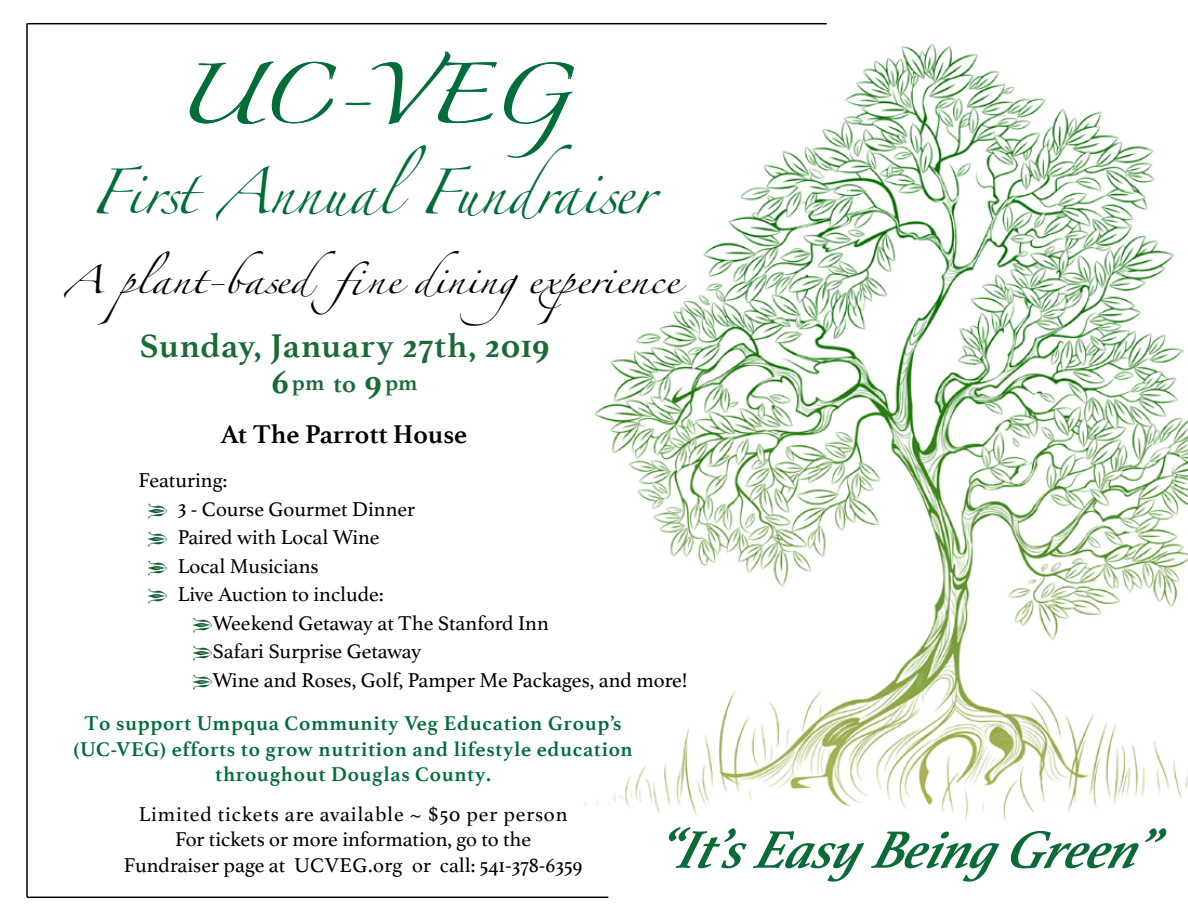
<style>
.page{position:relative;width:1188px;height:918px;background:#fff}
.page>*{position:absolute;margin:0;border:0;box-sizing:border-box;transform-origin:0 0}
.t1{font:italic 700 55.5px "Athelas";color:#0a6b37}
.t2{font:54px "Zapfino";color:#016d39}
.t3{font:40.5px "Zapfino";color:#016d39}
.t4{font:700 34.5px "Athelas";letter-spacing:.015em;color:#1a6a36}
.t5{font:700 27px "Athelas";color:#000}
.t6{font:24.9px "Zapfino";color:#000;scale:1.2 1}
.t7{font:700 22.5px "Athelas";color:#1a6a36}
.t8{font:21px/28.5px "Athelas";color:#000}
.t9{font:700 21px/25.2px "Athelas";letter-spacing:.03em;color:#016d39;text-align:center}
.s1{font-size:34.5px}
.s2{font-size:25.5px}
.s3{font-size:57px}
</style>
<div class="page">
<img style="left:571px;top:22px;width:617px;height:799px">
<hr style="left:28px;top:23px;width:799px;height:1px;background:#000">
<hr style="left:26px;top:23px;width:2px;height:874px;background:#000">
<hr style="left:27px;top:897px;width:581px;height:1px;background:#000">
<h2 class="t2" style="left:175px;top:72px;width:394px">UC-VEG</h2>
<h3 class="t3" style="left:91px;top:176px;width:582px">First AnnualFundraiser</h3>
<p class="t6" style="left:65px;top:270px;width:531px">A plant-basedfinediningexperience</p>
<h3 class="t4" style="left:140px;top:318px;width:411px">Sunday, January 27th, 2019</h3>
<p class="t7" style="left:272px;top:365px;width:148px"><span class="s1">6</span> pm <span class="s2">to</span> <span class="s1">9</span> pm</p>
<p class="t5" style="left:221px;top:412px;width:248px">At The Parrott House</p>
<p class="t8" style="left:178px;top:465px;width:239px;text-indent:-39px">Featuring:<br>3 - Course Gourmet Dinner<br>Paired with Local Wine<br>Local Musicians<br>Live Auction to include:</p>
<p class="t8" style="left:212px;top:608px;width:476px">Weekend Getaway at The Stanford Inn<br>Safari Surprise Getaway<br>Wine and Roses, Golf, Pamper Me Packages, and more!</p>
<p class="t9" style="left:73px;top:710px;width:561px">To support Umpqua Community Veg Education Group’s (UC-VEG) efforts to grow nutrition and lifestyle education throughout Douglas County.</p>
<p class="t8" style="left:124px;top:801px;width:460px;line-height:25.2px;text-align:center">Limited tickets are available ~ $50 per person<br>For tickets or more information, go to the<br>Fundraiser page at UCVEG.org or call: 541-378-6359</p>
<h1 class="t1" style="left:656px;top:805px;width:525px"><span class="s3">“</span>It’sEasyBeingGreen”</h1>
</div>
